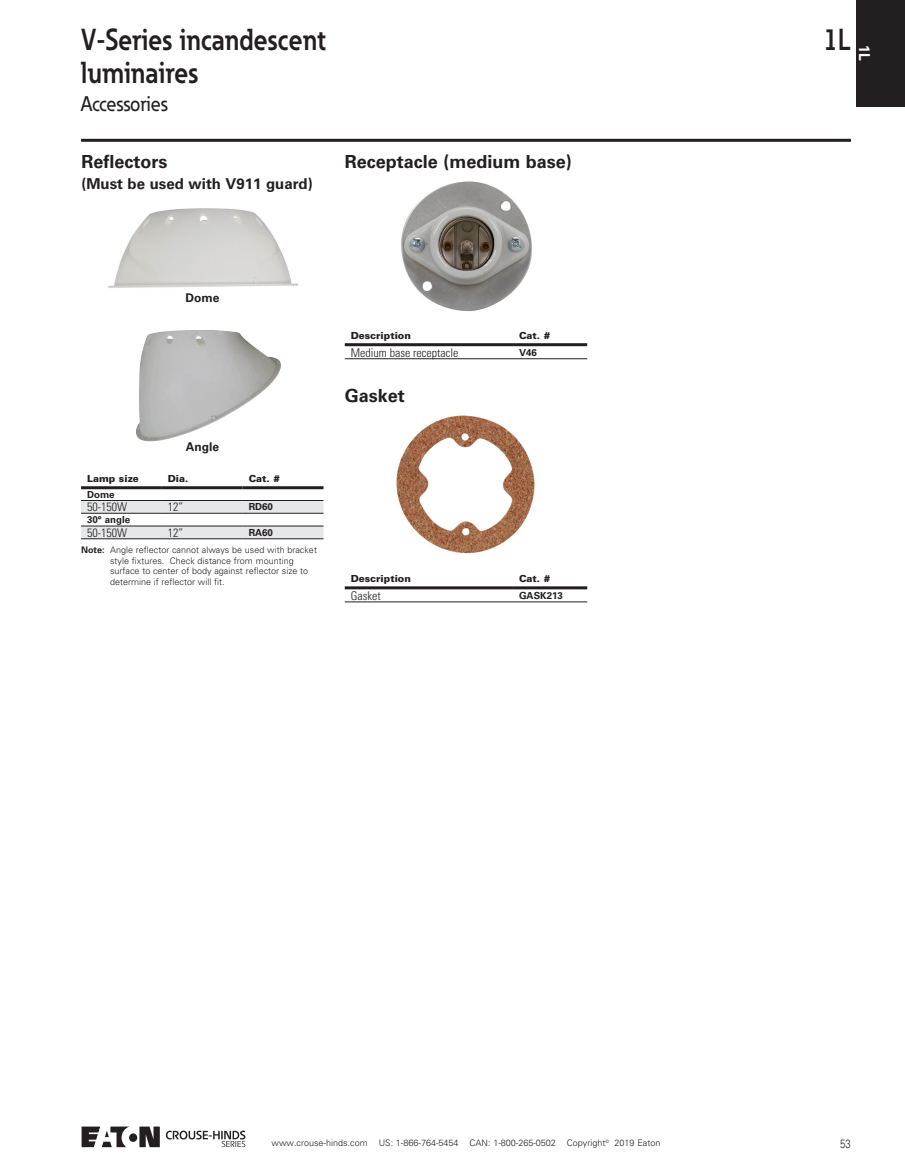
<style>
.page{position:relative;width:905px;height:1175px;background:#fff}
.page>*{position:absolute;margin:0;border:0;box-sizing:border-box;transform-origin:0 0}
.t1{font:700 30px "Eaton";color:#231f20;scale:.86 1}
.t2{font:500 21px "Eaton";color:#231f20;scale:.92 1}
.t3{font:700 18px "Univers LT Std";color:#231f20}
.t4{font:700 15px "Univers LT Std";color:#231f20}
.t5{font:700 15px "Univers LT Std";color:#fff;scale:.92 1}
.t6{font:300 condensed 12px "Univers LT Std";color:#231f20}
.t7{font:700 12px "Univers LT Std";color:#231f20}
.t8{font:300 12px "Univers LT Std";color:#231f20;scale:.8 1}
.t9{font:900 9.75px "Univers LT Std";color:#231f20}
.t10{font:700 9.75px "Univers LT Std";color:#231f20}
.t11{font:300 9px/10.5px "Univers LT Std";color:#231f20}
.s1{font-weight:700}
</style>
<div class="page">
<hr style="left:81px;top:139px;width:769px;height:3px;background:#231f20">
<div style="left:856px;top:0;width:48px;height:106px;background:#231f20"></div>
<div style="left:129px;top:1133px;width:8px;height:8px;background:#231f20;border-radius:50%"></div>
<svg style="left:139px;top:1126px;width:21px;height:21px"></svg>
<svg style="left:82px;top:1126px;width:48px;height:21px"></svg>
<svg style="left:166px;top:1130px;width:79px;height:17px"></svg>
<img style="left:108px;top:208px;width:190px;height:80px">
<img style="left:136px;top:330px;width:145px;height:112px">
<img style="left:401px;top:181px;width:131px;height:130px">
<img style="left:396px;top:415px;width:139px;height:139px">
<svg style="left:81px;top:501px;width:242px;height:37px"></svg>
<hr style="left:81px;top:500px;width:81px;height:1px;background:#231f20">
<hr style="left:162px;top:500px;width:81px;height:1px;background:#231f20">
<hr style="left:243px;top:500px;width:80px;height:1px;background:#231f20">
<hr style="left:81px;top:513px;width:81px;height:1px;background:#231f20">
<hr style="left:162px;top:513px;width:81px;height:1px;background:#231f20">
<hr style="left:243px;top:513px;width:80px;height:1px;background:#231f20">
<hr style="left:81px;top:526px;width:81px;height:1px;background:#231f20">
<hr style="left:162px;top:526px;width:81px;height:1px;background:#231f20">
<hr style="left:243px;top:526px;width:80px;height:1px;background:#231f20">
<hr style="left:81px;top:538px;width:81px;height:1px;background:#231f20">
<hr style="left:162px;top:538px;width:81px;height:1px;background:#231f20">
<hr style="left:243px;top:538px;width:80px;height:1px;background:#231f20">
<hr style="left:81px;top:486px;width:81px;height:3px;background:#231f20">
<hr style="left:162px;top:486px;width:81px;height:3px;background:#231f20">
<hr style="left:243px;top:486px;width:80px;height:3px;background:#231f20">
<hr style="left:345px;top:358px;width:168px;height:1px;background:#231f20">
<hr style="left:513px;top:358px;width:74px;height:1px;background:#231f20">
<hr style="left:345px;top:343px;width:168px;height:3px;background:#231f20">
<hr style="left:513px;top:343px;width:74px;height:3px;background:#231f20">
<hr style="left:345px;top:601px;width:168px;height:1px;background:#231f20">
<hr style="left:513px;top:601px;width:74px;height:1px;background:#231f20">
<hr style="left:345px;top:586px;width:168px;height:3px;background:#231f20">
<hr style="left:513px;top:586px;width:74px;height:3px;background:#231f20">
<h1 class="t1" style="left:81px;top:20px;width:286px">V-Series incandescent</h1>
<h1 class="t1" style="left:823px;top:20px;width:33px">1L</h1>
<h1 class="t1" style="left:81px;top:53px;width:138px">luminaires</h1>
<h2 class="t2" style="left:81px;top:90px;width:95px">Accessories</h2>
<h3 class="t5" style="left:873px;top:45px;width:18px;rotate:90deg">1L</h3>
<h3 class="t3" style="left:81px;top:151px;width:88px">Reflectors</h3>
<h3 class="t4" style="left:81px;top:175px;width:233px">(Must be used with V911 guard)</h3>
<h3 class="t3" style="left:345px;top:151px;width:229px">Receptacle (medium base)</h3>
<h3 class="t7" style="left:185px;top:291px;width:35px">Dome</h3>
<h3 class="t7" style="left:186px;top:440px;width:35px">Angle</h3>
<p class="t9" style="left:87px;top:472px;width:53px">Lamp size</p>
<p class="t9" style="left:168px;top:472px;width:22px">Dia.</p>
<p class="t9" style="left:249px;top:472px;width:33px">Cat. #</p>
<p class="t10" style="left:87px;top:489px;width:29px">Dome</p>
<h3 class="t6" style="left:87px;top:500px;width:41px">50-150W</h3>
<h3 class="t6" style="left:168px;top:500px;width:17px">12”</h3>
<p class="t10" style="left:249px;top:501px;width:26px">RD60</p>
<p class="t10" style="left:87px;top:514px;width:45px">30° angle</p>
<h3 class="t6" style="left:87px;top:525px;width:41px">50-150W</h3>
<h3 class="t6" style="left:168px;top:525px;width:17px">12”</h3>
<p class="t10" style="left:249px;top:527px;width:26px">RA60</p>
<p class="t11" style="left:110px;top:544px;width:208px;text-indent:-29px"><span class="s1">Note:</span> Angle reflector cannot always be used with bracket style fixtures. Check distance from mounting surface to center of body against reflector size to determine if reflector will fit.</p>
<p class="t9" style="left:351px;top:329px;width:62px">Description</p>
<p class="t9" style="left:519px;top:329px;width:33px">Cat. #</p>
<h3 class="t6" style="left:351px;top:345px;width:109px">Medium base receptacle</h3>
<p class="t10" style="left:519px;top:347px;width:19px">V46</p>
<h3 class="t3" style="left:345px;top:385px;width:62px">Gasket</h3>
<p class="t9" style="left:351px;top:572px;width:62px">Description</p>
<p class="t9" style="left:519px;top:572px;width:33px">Cat. #</p>
<h3 class="t6" style="left:351px;top:588px;width:31px">Gasket</h3>
<p class="t10" style="left:519px;top:590px;width:45px">GASK213</p>
<p class="t11" style="left:271px;top:1137px;width:390px">www.crouse-hinds.com US: 1-866-764-5454 CAN: 1-800-265-0502 Copyright<sup>©</sup> 2019 Eaton</p>
<h3 class="t8" style="left:840px;top:1136px;width:15px">53</h3>
</div>
